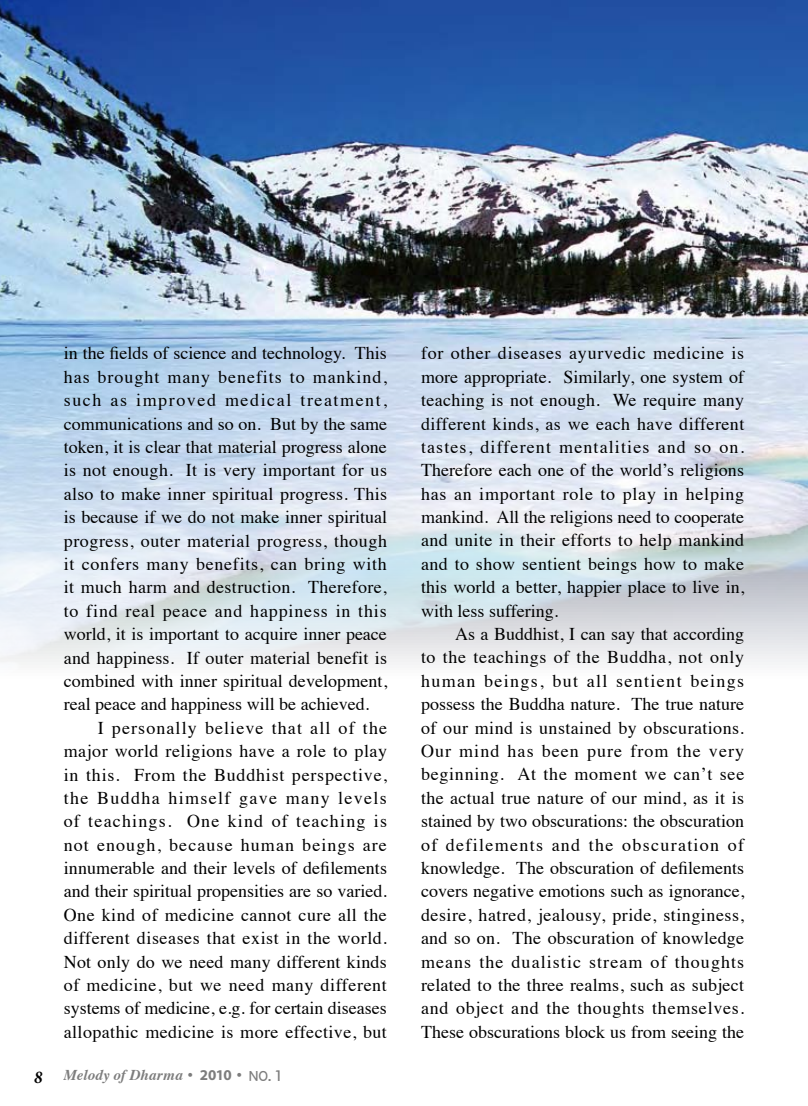
<style>
.page{position:relative;width:808px;height:1106px;background:#fff}
.page>*{position:absolute;margin:0;border:0;box-sizing:border-box;transform-origin:0 0}
.t1{font:18px/23.4px "Times";letter-spacing:.015em;color:#000;text-align:justify}
.t2{font:18px "Times";letter-spacing:.045em;color:#000}
.t3{font:18px "Times";letter-spacing:.06em;color:#000}
.t4{font:18px "Times";letter-spacing:.04em;color:#000}
.t5{font:18px "Times";letter-spacing:.055em;color:#000}
.t6{font:18px "Times";letter-spacing:.085em;color:#000}
.t7{font:18px "Times";letter-spacing:.065em;color:#000}
.t8{font:18px "Times";letter-spacing:.075em;color:#000}
.t9{font:italic 700 15px "Times";letter-spacing:.015em;color:#7d7d7d}
.s1{font-family:"Minion Pro";font-stretch:condensed;font-size:18px;color:#000}
.s2{font-family:"Myriad";font-style:normal}
.s3{font-family:"DF Hei Std W7";font-weight:400;font-style:normal}
.s4{font-family:"Futura BT";font-weight:500;font-style:normal}
</style>
<div class="page">
<img style="left:0;top:0;width:808px;height:665px">
<p class="t1" style="left:64px;top:340px;width:325px">in the fields of science and technology. This</p>
<p class="t5" style="left:64px;top:360px;width:325px">has brought many benefits to mankind,</p>
<p class="t6" style="left:64px;top:383px;width:325px">such as improved medical treatment,</p>
<p class="t1" style="left:64px;top:410px;width:325px">communications and so on. But by the same</p>
<p class="t1" style="left:64px;top:434px;width:325px">token, it is clear that material progress alone</p>
<p class="t1" style="left:64px;top:457px;width:325px">is not enough. It is very important for us</p>
<p class="t1" style="left:64px;top:480px;width:325px">also to make inner spiritual progress. This</p>
<p class="t1" style="left:64px;top:504px;width:325px">is because if we do not make inner spiritual</p>
<p class="t1" style="left:64px;top:527px;width:325px">progress, outer material progress, though</p>
<p class="t4" style="left:64px;top:547px;width:325px">it confers many benefits, can bring with</p>
<p class="t1" style="left:64px;top:574px;width:324px">it much harm and destruction. Therefore,</p>
<p class="t2" style="left:64px;top:594px;width:324px">to find real peace and happiness in this</p>
<p class="t1" style="left:64px;top:621px;width:325px">world, it is important to acquire inner peace</p>
<p class="t1" style="left:64px;top:644px;width:325px">and happiness. If outer material benefit is</p>
<p class="t1" style="left:64px;top:667px;width:325px">combined with inner spiritual development,</p>
<p class="t1" style="left:64px;top:691px;width:307px">real peace and happiness will be achieved.</p>
<p class="t3" style="left:98px;top:711px;width:291px">I personally believe that all of the</p>
<p class="t1" style="left:64px;top:737px;width:325px">major world religions have a role to play</p>
<p class="t2" style="left:64px;top:757px;width:325px">in this. From the Buddhist perspective,</p>
<p class="t8" style="left:64px;top:781px;width:325px">the Buddha himself gave many levels</p>
<p class="t7" style="left:64px;top:804px;width:325px">of teachings. One kind of teaching is</p>
<p class="t3" style="left:64px;top:827px;width:325px">not enough, because human beings are</p>
<p class="t1" style="left:64px;top:854px;width:325px">innumerable and their levels of defilements</p>
<p class="t1" style="left:64px;top:878px;width:325px">and their spiritual propensities are so varied.</p>
<p class="t1" style="left:64px;top:901px;width:325px">One kind of medicine cannot cure all the</p>
<p class="t1" style="left:64px;top:925px;width:325px">different diseases that exist in the world.</p>
<p class="t1" style="left:64px;top:948px;width:325px">Not only do we need many different kinds</p>
<p class="t1" style="left:64px;top:971px;width:324px">of medicine, but we need many different</p>
<p class="t1" style="left:64px;top:995px;width:324px">systems of medicine, e.g. for certain diseases</p>
<p class="t1" style="left:64px;top:1018px;width:325px">allopathic medicine is more effective, but</p>
<p class="t9" style="left:34px;top:1061px;width:250px"><span class="s1">8</span> Melody of Dharma <span class="s2">• 2010 •</span> <span class="s3">NO.</span> <span class="s4">1</span></p>
<p class="t1" style="left:421px;top:340px;width:325px">for other diseases ayurvedic medicine is more appropriate. Similarly, one system of teaching is not enough. We require many different kinds, as we each have different tastes, different mentalities and so on.<br>Therefore each one of the world’s religions has an important role to play in helping mankind. All the religions need to cooperate and unite in their efforts to help mankind and to show sentient beings how to make this world a better, happier place to live in, with less suffering.</p>
<p class="t1" style="left:421px;top:620px;width:325px;text-indent:34px">As a Buddhist, I can say that according to the teachings of the Buddha, not only human beings, but all sentient beings possess the Buddha nature. The true nature of our mind is unstained by obscurations.<br>Our mind has been pure from the very beginning. At the moment we can’t see the actual true nature of our mind, as it is stained by two obscurations: the obscuration of defilements and the obscuration of knowledge. The obscuration of defilements covers negative emotions such as ignorance, desire, hatred, jealousy, pride, stinginess, and so on. The obscuration of knowledge means the dualistic stream of thoughts related to the three realms, such as subject and object and the thoughts themselves.<br>These obscurations block us from seeing the</p>
</div>
